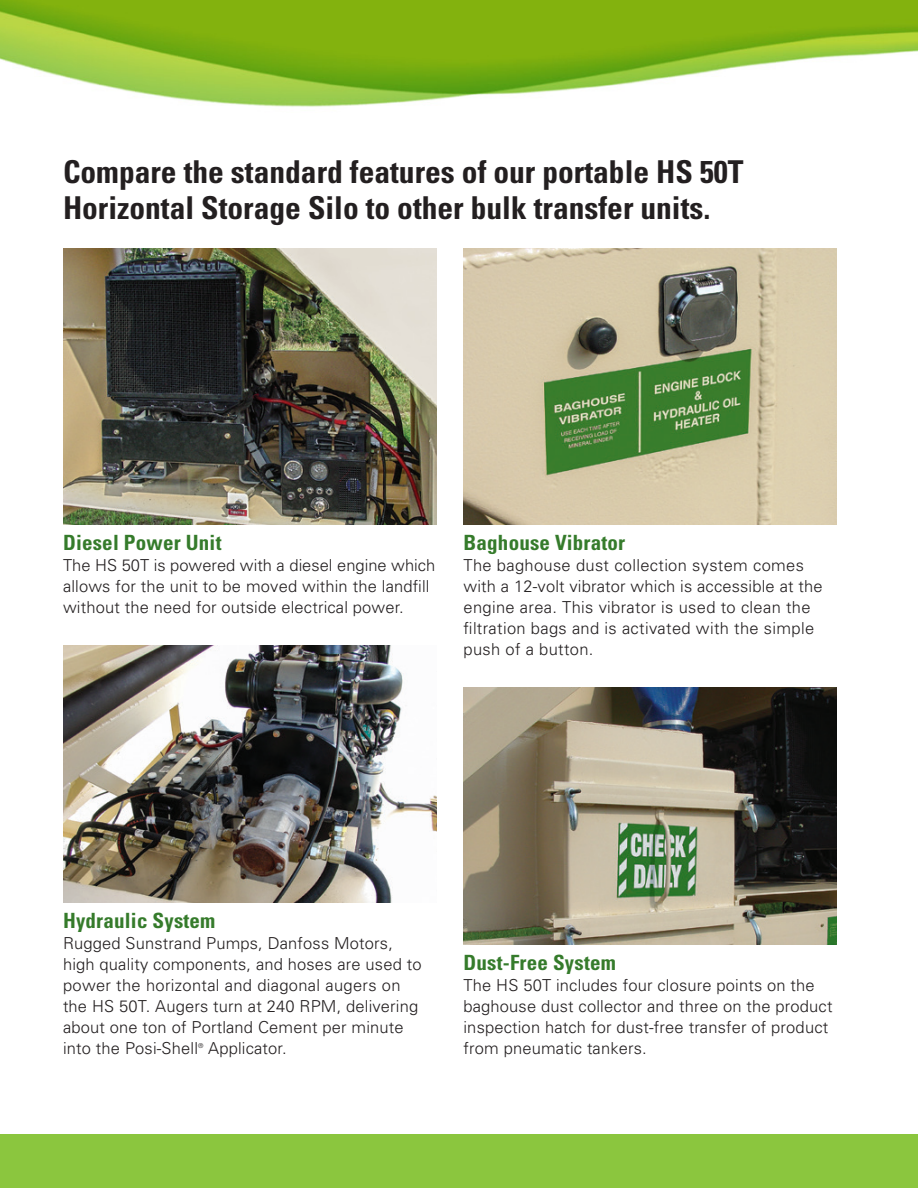
<style>
.page{position:relative;width:918px;height:1188px;background:#fff}
.page>*{position:absolute;margin:0;border:0;box-sizing:border-box;transform-origin:0 0}
.t1{font:700 condensed 31.5px/36px "Univers";color:#231f20}
.t2{font:700 condensed 21px "Univers";letter-spacing:.01em;color:#357b2b}
.t3{font:300 16.5px/21px "Univers";letter-spacing:.01em;color:#231f20}
.t4{font:300 6.6px "Univers";color:#231f20}
</style>
<div class="page">
<div style="left:0;top:1134px;width:918px;height:54px;background:#8bc63e"></div>
<img style="left:0;top:0;width:918px;height:107px">
<img style="left:63px;top:248px;width:373px;height:277px">
<img style="left:63px;top:646px;width:373px;height:256px">
<img style="left:464px;top:688px;width:373px;height:256px">
<img style="left:464px;top:248px;width:373px;height:277px">
<p class="t1" style="left:63px;top:153px;width:682px">Compare the standard features of our portable HS 50T<br>Horizontal Storage Silo to other bulk transfer units.</p>
<p class="t2" style="left:63px;top:530px;width:160px">Diesel Power Unit</p>
<p class="t3" style="left:63px;top:555px;width:374px">The HS 50T is powered with a diesel engine which allows for the unit to be moved within the landfill without the need for outside electrical power.</p>
<p class="t2" style="left:464px;top:530px;width:163px">Baghouse Vibrator</p>
<p class="t3" style="left:464px;top:555px;width:361px">The baghouse dust collection system comes with a 12-volt vibrator which is accessible at the engine area. This vibrator is used to clean the filtration bags and is activated with the simple push of a button.</p>
<p class="t2" style="left:63px;top:908px;width:154px">Hydraulic System</p>
<p class="t3" style="left:63px;top:933px;width:360px">Rugged Sunstrand Pumps, Danfoss Motors, high quality components, and hoses are used to power the horizontal and diagonal augers on the HS 50T. Augers turn at 240 RPM, delivering about one ton of Portland Cement per minute into the Posi-Shell</p>
<p class="t4" style="left:198px;top:1041px;width:7px">®</p>
<p class="t3" style="left:208px;top:1038px;width:80px">Applicator.</p>
<p class="t2" style="left:464px;top:950px;width:154px">Dust-Free System</p>
<p class="t3" style="left:464px;top:975px;width:371px">The HS 50T includes four closure points on the baghouse dust collector and three on the product inspection hatch for dust-free transfer of product from pneumatic tankers.</p>
</div>
